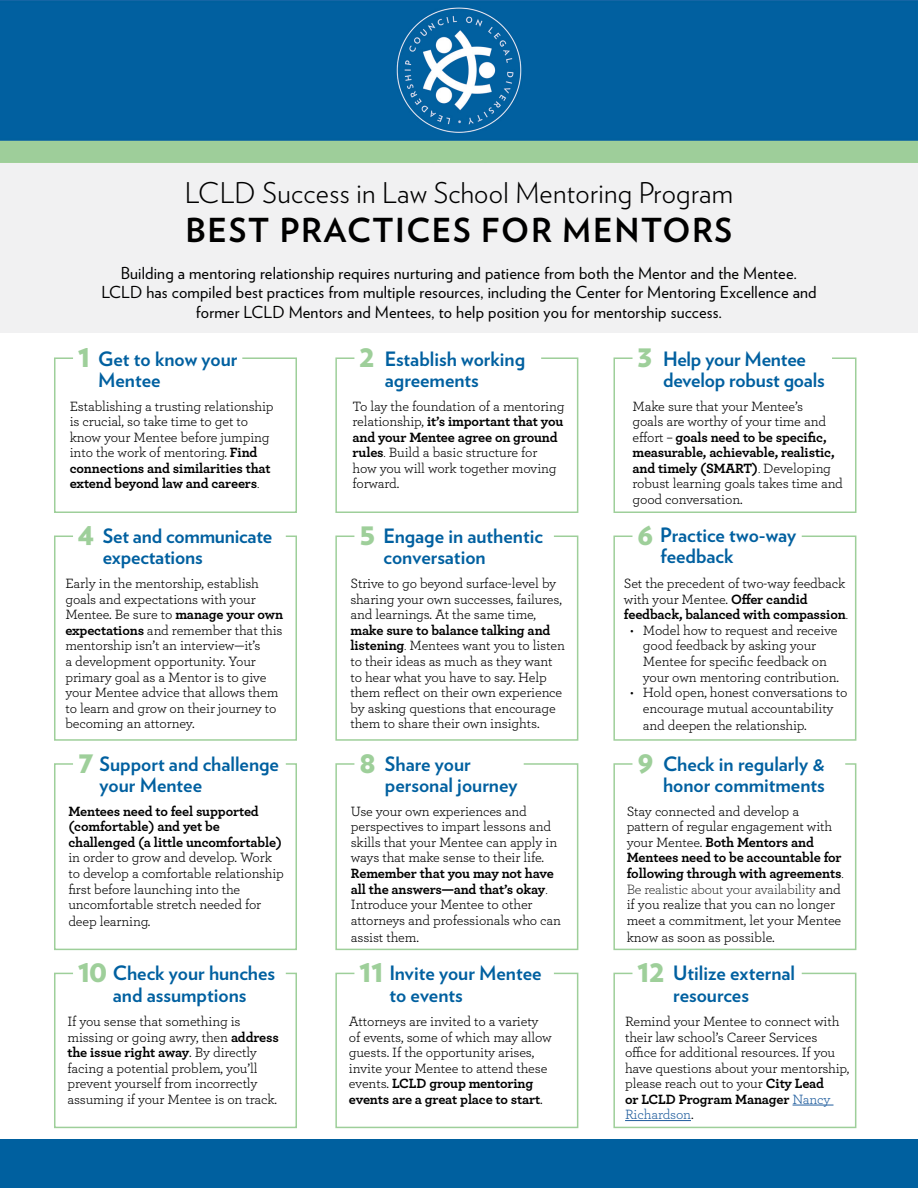
<style>
.page{position:relative;width:918px;height:1188px;background:#fff}
.page>*{position:absolute;margin:0;border:0;box-sizing:border-box;transform-origin:0 0}
.t1{font:700 33px "Verlag";letter-spacing:.05em;color:#000}
.t2{font:900 31.5px "Verlag";color:#9ecf9a}
.t3{font:300 28.5px "Verlag";letter-spacing:.01em;color:#000}
.t4{font:700 19.8px/21.1px "Verlag";color:#0060a0}
.t5{font:16.5px/19.8px "Verlag";letter-spacing:.01em;color:#000;text-align:center}
.t6{font:14.1px/15.5px "Archer";letter-spacing:-.01em;color:#000}
.t7{font:700 14.1px/15.5px "Archer";letter-spacing:-.01em;color:#000}
.s1{font-weight:700}
.s2{font-weight:300}
.s3{color:#215e9e}
</style>
<div class="page">
<div style="left:0;top:148px;width:918px;height:185px;background:#f1f1f2"></div>
<img style="left:0;top:0;width:918px;height:162px">
<div style="left:0;top:1140px;width:918px;height:48px;background:#00609f"></div>
<svg style="left:54px;top:357px;width:243px;height:156px"></svg>
<svg style="left:335px;top:357px;width:244px;height:156px"></svg>
<svg style="left:613px;top:357px;width:244px;height:156px"></svg>
<svg style="left:54px;top:535px;width:243px;height:206px"></svg>
<svg style="left:335px;top:535px;width:244px;height:206px"></svg>
<svg style="left:613px;top:535px;width:244px;height:206px"></svg>
<svg style="left:54px;top:763px;width:243px;height:188px"></svg>
<svg style="left:335px;top:763px;width:244px;height:188px"></svg>
<svg style="left:613px;top:763px;width:244px;height:188px"></svg>
<svg style="left:613px;top:972px;width:244px;height:157px"></svg>
<svg style="left:335px;top:972px;width:244px;height:157px"></svg>
<svg style="left:54px;top:972px;width:243px;height:157px"></svg>
<h3 class="t3" style="left:185px;top:172px;width:550px">LCLD Success in Law School Mentoring Program</h3>
<h1 class="t1" style="left:186px;top:204px;width:548px">BEST PRACTICES FOR MENTORS</h1>
<p class="t5" style="left:101px;top:262px;width:717px">Building a mentoring relationship requires nurturing and patience from both the Mentor and the Mentee.<br>LCLD has compiled best practices from multiple resources, including the Center for Mentoring Excellence and former LCLD Mentors and Mentees, to help position you for mentorship success.</p>
<h2 class="t2" style="left:78px;top:330px;width:14px">1</h2>
<h2 class="t2" style="left:359px;top:330px;width:17px">2</h2>
<h2 class="t2" style="left:637px;top:330px;width:17px">3</h2>
<h3 class="t4" style="left:98px;top:347px;width:141px">Get to know your<br>Mentee</h3>
<p class="t6" style="left:70px;top:398px;width:205px">Establishing a trusting relationship is crucial, so take time to get to know your Mentee before jumping into the work of mentoring. <span class="s1">Find connections and similarities that extend beyond law and careers</span><span class="s2">.</span></p>
<h3 class="t4" style="left:663px;top:347px;width:163px">Help your Mentee develop robust goals</h3>
<p class="t6" style="left:633px;top:398px;width:212px">Make sure that your Mentee’s<br>goals are worthy of your time and effort – <span class="s1">goals need to be specific, measurable, achievable, realistic, and timely (SMART)</span><span class="s2">.</span> Developing robust learning goals takes time and good conversation.</p>
<h3 class="t4" style="left:385px;top:347px;width:142px">Establish working agreements</h3>
<p class="t6" style="left:353px;top:398px;width:214px">To lay the foundation of a mentoring relationship, <span class="s1">it’s important that you and your Mentee agree on ground rules</span><span class="s2">.</span> Build a basic structure for how you will work together moving forward.</p>
<h2 class="t2" style="left:637px;top:508px;width:18px">6</h2>
<h2 class="t2" style="left:78px;top:508px;width:18px">4</h2>
<h3 class="t4" style="left:384px;top:524px;width:161px">Engage in authentic conversation</h3>
<p class="t6" style="left:350px;top:575px;width:213px">Strive to go beyond surface-level by sharing your own successes, failures, and learnings. At the same time,</p>
<p class="t6" style="left:350px;top:622px;width:216px"><span class="s1">make sure to balance talking and listening</span><span class="s2">.</span> Mentees want you to listen to their ideas as much as they want to hear what you have to say. Help them reflect on their own experience by asking questions that encourage them to share their own insights.</p>
<h2 class="t2" style="left:359px;top:508px;width:18px">5</h2>
<h3 class="t4" style="left:660px;top:523px;width:138px">Practice two-way feedback</h3>
<p class="t6" style="left:624px;top:575px;width:226px">Set the precedent of two-way feedback with your Mentee. <span class="s1">Offer candid feedback, balanced with compassion</span><span class="s2">.</span></p>
<p class="t6" style="left:643px;top:622px;width:198px;text-indent:-13px">• Model how to request and receive good feedback by asking your<br>Mentee for specific feedback on your own mentoring contribution.</p>
<p class="t6" style="left:630px;top:684px;width:219px;text-align:center">• Hold open, honest conversations to encourage mutual accountability</p>
<p class="t6" style="left:643px;top:716px;width:165px">and deepen the relationship.</p>
<h3 class="t4" style="left:103px;top:524px;width:171px">Set and communicate expectations</h3>
<p class="t6" style="left:65px;top:575px;width:219px">Early in the mentorship, establish goals and expectations with your Mentee. Be sure to <span class="s1">manage your own expectations</span> and remember that this mentorship isn’t an interview—it’s<br>a development opportunity. Your primary goal as a Mentor is to give your Mentee advice that allows them to learn and grow on their journey to becoming an attorney.</p>
<h2 class="t2" style="left:78px;top:735px;width:17px">7</h2>
<h2 class="t2" style="left:359px;top:735px;width:18px">8</h2>
<h2 class="t2" style="left:637px;top:735px;width:18px">9</h2>
<h3 class="t4" style="left:100px;top:752px;width:181px">Support and challenge your Mentee</h3>
<p class="t7" style="left:68px;top:803px;width:215px">Mentees need to feel supported (comfortable) and yet be challenged (a little uncomfortable)</p>
<p class="t6" style="left:68px;top:849px;width:217px">in order to grow and develop. Work to develop a comfortable relationship first before launching into the uncomfortable stretch needed for</p>
<p class="t6" style="left:68px;top:913px;width:83px">deep learning.</p>
<h3 class="t4" style="left:385px;top:752px;width:134px">Share your personal journey</h3>
<p class="t6" style="left:351px;top:803px;width:208px">Use your own experiences and perspectives to impart lessons and skills that your Mentee can apply in ways that make sense to their life.</p>
<p class="t6" style="left:351px;top:865px;width:212px"><span class="s1">Remember that you may not have all the answers—and that’s okay</span><span class="s2">.<br></span>Introduce your Mentee to other attorneys and professionals who can</p>
<p class="t6" style="left:351px;top:928px;width:70px">assist them.</p>
<h3 class="t4" style="left:663px;top:752px;width:163px">Check in regularly &amp; honor commitments</h3>
<p class="t6" style="left:627px;top:803px;width:219px">Stay connected and develop a pattern of regular engagement with your Mentee. <span class="s1">Both Mentors and Mentees need to be accountable for following through with agreements</span><span class="s2">.<br>Be realistic about your availability</span> and if you realize that you can no longer meet a commitment, let your Mentee</p>
<p class="t6" style="left:627px;top:928px;width:150px">know as soon as possible.</p>
<h2 class="t2" style="left:78px;top:945px;width:31px">10</h2>
<h2 class="t2" style="left:359px;top:945px;width:26px">11</h2>
<h2 class="t2" style="left:637px;top:945px;width:29px">12</h2>
<h3 class="t4" style="left:113px;top:962px;width:164px">Check your hunches and assumptions</h3>
<h3 class="t4" style="left:389px;top:962px;width:154px">Invite your Mentee to events</h3>
<p class="t6" style="left:349px;top:1013px;width:205px">Attorneys are invited to a variety of events, some of which may allow guests. If the opportunity arises, invite your Mentee to attend these events. <span class="s1">LCLD group mentoring events are a great place to start</span>.</p>
<h3 class="t4" style="left:673px;top:962px;width:123px">Utilize external resources</h3>
<p class="t6" style="left:625px;top:1013px;width:226px">Remind your Mentee to connect with their law school’s Career Services office for additional resources. If you have questions about your mentorship, please reach out to your <span class="s1">City Lead<br>or LCLD Program Manager</span> <span class="s3">Nancy<br>Richardson</span>.</p>
<p class="t6" style="left:67px;top:1013px;width:213px">If you sense that something is missing or going awry, then <span class="s1">address the issue right away</span>. By directly facing a potential problem, you’ll prevent yourself from incorrectly assuming if your Mentee is on track.</p>
</div>
